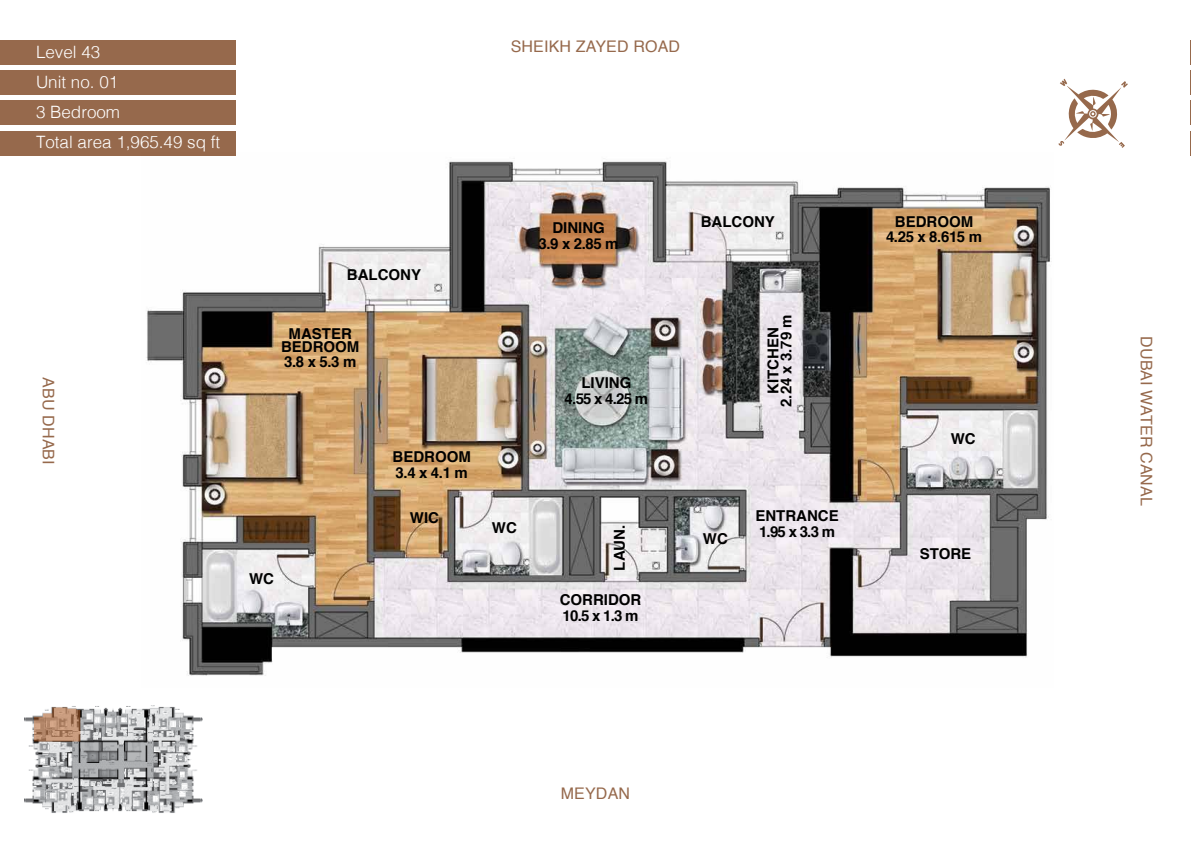
<style>
.page{position:relative;width:1191px;height:842px;background:#fff}
.page>*{position:absolute;margin:0;border:0;box-sizing:border-box;transform-origin:0 0}
.t1{font:300 17px/30px "Helvetica";color:#fff}
.t2{font:16px "Helvetica";letter-spacing:.01em;color:#96694c}
.t3{font:700 15px/15.5px "Helvetica";color:#000;text-align:center}
</style>
<div class="page">
<div style="left:0;top:40px;width:235px;height:25px;background:#96694c"></div>
<div style="left:0;top:70px;width:235px;height:25px;background:#96694c"></div>
<div style="left:0;top:100px;width:235px;height:25px;background:#96694c"></div>
<div style="left:0;top:131px;width:235px;height:25px;background:#96694c"></div>
<svg style="left:1190px;top:40px;width:1px;height:85px"></svg>
<svg style="left:1190px;top:131px;width:1px;height:25px"></svg>
<img style="left:146px;top:153px;width:906px;height:523px">
<img style="left:25px;top:705px;width:178px;height:108px">
<svg style="left:34px;top:707px;width:46px;height:34px;background:#bc947a"></svg>
<svg style="left:1058px;top:79px;width:69px;height:69px"></svg>
<p class="t1" style="left:36px;top:38px;width:186px">Level 43<br>Unit no. 01<br>3 Bedroom<br>Total area 1,965.49 sq ft</p>
<p class="t2" style="left:54px;top:377px;width:89px;rotate:90deg">ABU DHABI</p>
<p class="t2" style="left:511px;top:40px;width:171px">SHEIKH ZAYED ROAD</p>
<p class="t3" style="left:347px;top:267px;width:76px">BALCONY</p>
<p class="t3" style="left:281px;top:327px;width:80px;line-height:13px">MASTER<br>BEDROOM</p>
<p class="t3" style="left:284px;top:354px;width:74px">3.8 x 5.3 m</p>
<p class="t3" style="left:249px;top:571px;width:26px">WC</p>
<p class="t3" style="left:392px;top:450px;width:80px;text-align:left">BEDROOM<br>3.4 x 4.1 m</p>
<p class="t3" style="left:410px;top:510px;width:31px">WIC</p>
<p class="t3" style="left:492px;top:520px;width:26px">WC</p>
<p class="t3" style="left:538px;top:220px;width:82px">DINING<br>3.9 x 2.85 m</p>
<p class="t3" style="left:564px;top:375px;width:85px">LIVING<br>4.55 x 4.25 m</p>
<p class="t3" style="left:612px;top:571px;width:47px;rotate:-90deg">LAUN.</p>
<p class="t3" style="left:560px;top:592px;width:83px;text-align:left">CORRIDOR<br>10.5 x 1.3 m</p>
<p class="t3" style="left:700px;top:214px;width:76px">BALCONY</p>
<p class="t3" style="left:767px;top:407px;width:94px;line-height:13px;rotate:-90deg">KITCHEN<br>2.24 x 3.79 m</p>
<p class="t3" style="left:703px;top:531px;width:26px">WC</p>
<p class="t3" style="left:755px;top:508px;width:85px;text-align:left">ENTRANCE<br>1.95 x 3.3 m</p>
<p class="t3" style="left:886px;top:214px;width:98px">BEDROOM<br>4.25 x 8.615 m</p>
<p class="t3" style="left:950px;top:431px;width:26px">WC</p>
<p class="t3" style="left:919px;top:546px;width:53px">STORE</p>
<p class="t2" style="left:561px;top:787px;width:71px">MEYDAN</p>
<p class="t2" style="left:1152px;top:336px;width:171px;rotate:90deg">DUBAI WATER CANAL</p>
</div>
